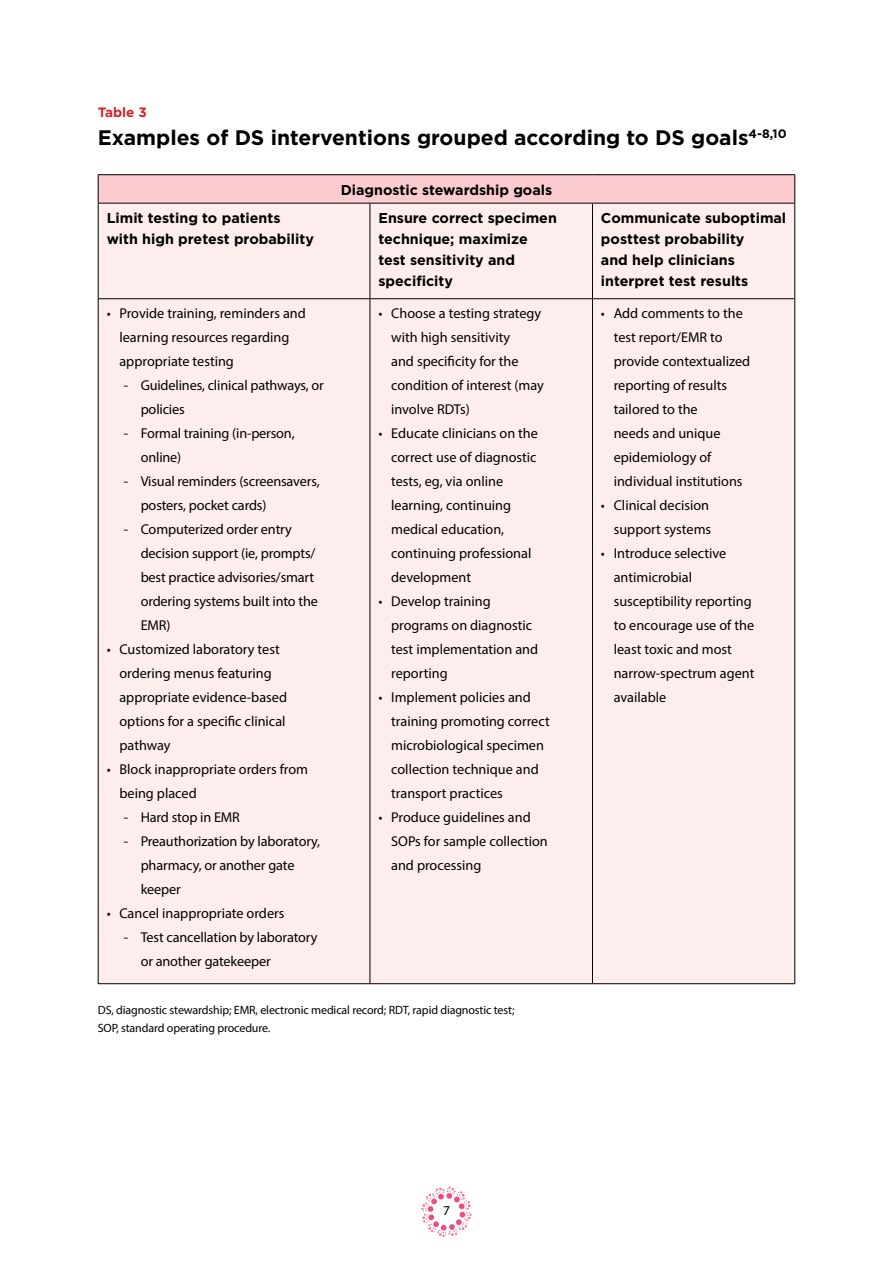
<style>
.page{position:relative;width:893px;height:1263px;background:#fff}
.page>*{position:absolute;margin:0;border:0;box-sizing:border-box;transform-origin:0 0}
.t1{font:700 21px "Gotham";color:#000}
.t2{font:14.25px/24px "Myriad Pro";color:#000}
.t3{font:700 14.25px/21px "Gotham";color:#000}
.t4{font:700 13.5px "Gotham";color:#d2232a}
.t5{font:13.5px "Myriad Pro";color:#000}
.t6{font:12px/18px "Myriad Pro";letter-spacing:-.01em;color:#000}
</style>
<div class="page">
<svg style="left:421px;top:1186px;width:51px;height:51px"></svg>
<div style="left:98px;top:175px;width:697px;height:28px;background:#facccf"></div>
<div style="left:99px;top:204px;width:695px;height:779px;background:#feeded"></div>
<hr style="left:98px;top:203px;width:1px;height:95px;background:#000">
<hr style="left:370px;top:203px;width:1px;height:95px;background:#000">
<hr style="left:592px;top:203px;width:1px;height:95px;background:#000">
<hr style="left:794px;top:203px;width:1px;height:95px;background:#000">
<hr style="left:98px;top:298px;width:272px;height:1px;background:#000">
<hr style="left:98px;top:299px;width:1px;height:684px;background:#000">
<hr style="left:370px;top:298px;width:222px;height:1px;background:#000">
<hr style="left:370px;top:299px;width:1px;height:684px;background:#000">
<hr style="left:592px;top:298px;width:203px;height:1px;background:#000">
<hr style="left:592px;top:299px;width:1px;height:684px;background:#000">
<hr style="left:794px;top:299px;width:1px;height:684px;background:#000">
<hr style="left:98px;top:983px;width:272px;height:1px;background:#000">
<hr style="left:370px;top:983px;width:222px;height:1px;background:#000">
<hr style="left:592px;top:983px;width:203px;height:1px;background:#000">
<hr style="left:98px;top:174px;width:272px;height:1px;background:#000">
<svg style="left:98px;top:175px;width:1px;height:28px"></svg>
<hr style="left:370px;top:174px;width:222px;height:1px;background:#000">
<hr style="left:592px;top:174px;width:203px;height:1px;background:#000">
<hr style="left:98px;top:203px;width:272px;height:1px;background:#000">
<svg style="left:794px;top:175px;width:1px;height:28px"></svg>
<hr style="left:370px;top:203px;width:222px;height:1px;background:#000">
<hr style="left:592px;top:203px;width:203px;height:1px;background:#000">
<p class="t4" style="left:98px;top:103px;width:51px">Table 3</p>
<h1 class="t1" style="left:98px;top:124px;width:690px">Examples of DS interventions grouped according to DS goals<sup>4-8,10</sup></h1>
<p class="t3" style="left:341px;top:179px;width:213px">Diagnostic stewardship goals</p>
<p class="t3" style="left:107px;top:207px;width:209px">Limit testing to patients with high pretest probability</p>
<p class="t3" style="left:378px;top:207px;width:180px">Ensure correct specimen technique; maximize test sensitivity and specificity</p>
<p class="t3" style="left:601px;top:207px;width:187px">Communicate suboptimal posttest probability<br>and help clinicians interpret test results</p>
<p class="t2" style="left:119px;top:301px;width:188px;text-indent:-13px">• Provide training, reminders and learning resources regarding appropriate testing</p>
<p class="t2" style="left:141px;top:373px;width:185px;text-indent:-17px">- Guidelines, clinical pathways, or policies</p>
<p class="t2" style="left:141px;top:421px;width:156px;text-indent:-17px">- Formal training (in-person, online)</p>
<p class="t2" style="left:141px;top:469px;width:180px;text-indent:-17px">- Visual reminders (screensavers, posters, pocket cards)</p>
<p class="t2" style="left:141px;top:517px;width:179px;text-indent:-17px">- Computerized order entry decision support (ie, prompts/ best practice advisories/smart ordering systems built into the<br>EMR)</p>
<p class="t2" style="left:119px;top:637px;width:169px;text-indent:-13px">• Customized laboratory test ordering menus featuring appropriate evidence-based options for a specific clinical pathway</p>
<p class="t2" style="left:119px;top:757px;width:190px;text-indent:-13px">• Block inappropriate orders from being placed</p>
<p class="t2" style="left:124px;top:805px;width:118px">- Hard stop in EMR</p>
<p class="t2" style="left:141px;top:829px;width:181px;text-indent:-17px">- Preauthorization by laboratory, pharmacy, or another gate keeper</p>
<p class="t2" style="left:107px;top:901px;width:179px">• Cancel inappropriate orders</p>
<p class="t2" style="left:141px;top:925px;width:178px;text-indent:-17px">- Test cancellation by laboratory or another gatekeeper</p>
<p class="t2" style="left:614px;top:300px;width:138px;text-indent:-13px">• Add comments to the test report/EMR to provide contextualized reporting of results tailored to the<br>needs and unique epidemiology of individual institutions</p>
<p class="t2" style="left:601px;top:492px;width:112px;text-align:right">• Clinical decision support systems</p>
<p class="t2" style="left:614px;top:540px;width:142px;text-indent:-13px">• Introduce selective antimicrobial susceptibility reporting to encourage use of the least toxic and most narrow-spectrum agent available</p>
<p class="t2" style="left:391px;top:301px;width:154px;text-indent:-13px">• Choose a testing strategy with high sensitivity<br>and specificity for the condition of interest (may involve RDTs)</p>
<p class="t2" style="left:391px;top:421px;width:148px;text-indent:-13px">• Educate clinicians on the correct use of diagnostic tests, eg, via online learning, continuing medical education, continuing professional development</p>
<p class="t2" style="left:391px;top:589px;width:149px;text-indent:-13px">• Develop training programs on diagnostic test implementation and reporting</p>
<p class="t2" style="left:391px;top:685px;width:160px;text-indent:-13px">• Implement policies and training promoting correct microbiological specimen collection technique and transport practices</p>
<p class="t2" style="left:391px;top:804px;width:158px;text-indent:-13px">• Produce guidelines and<br>SOPs for sample collection and processing</p>
<p class="t6" style="left:98px;top:1001px;width:418px">DS, diagnostic stewardship; EMR, electronic medical record; RDT, rapid diagnostic test;<br>SOP, standard operating procedure.</p>
<p class="t5" style="left:443px;top:1202px;width:8px">7</p>
</div>
